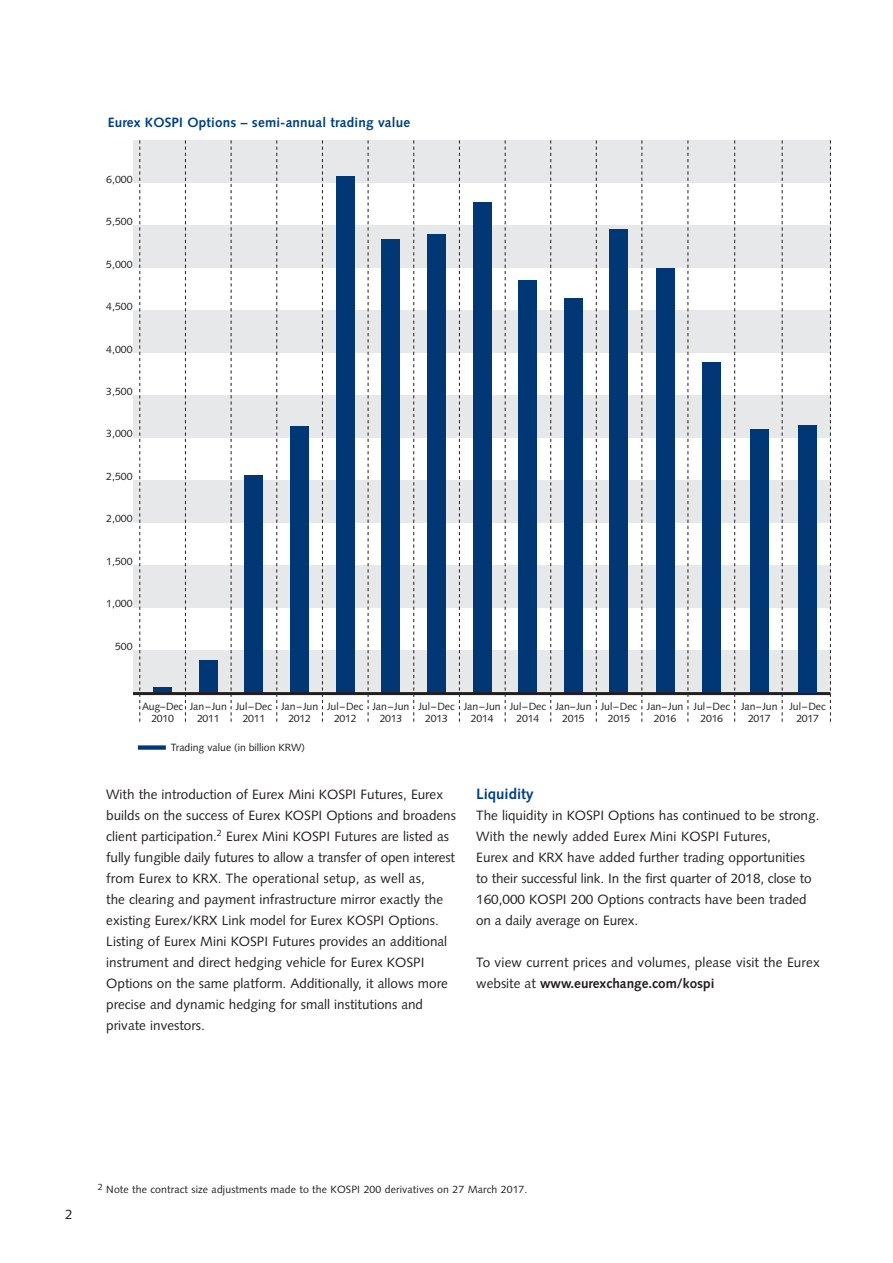
<style>
.page{position:relative;width:893px;height:1263px;background:#fff}
.page>*{position:absolute;margin:0;border:0;box-sizing:border-box;transform-origin:0 0}
.t1{font:700 15px "Syntax";color:#014081}
.t2{font:13.5px/21px "Syntax";color:#231f20}
.t3{font:700 13.5px "Syntax";letter-spacing:.01em;color:#014081}
.t4{font:10.5px/12px "Syntax";color:#231f20;text-align:center}
.t5{font:10.5px/12px "Syntax";letter-spacing:-.025em;color:#231f20;text-align:center}
.s1{font-weight:700}
</style>
<div class="page">
<div style="left:133px;top:395px;width:697px;height:43px;background:#e7e8e9"></div>
<div style="left:133px;top:480px;width:697px;height:43px;background:#e7e8e9"></div>
<div style="left:133px;top:565px;width:697px;height:43px;background:#e7e8e9"></div>
<div style="left:133px;top:650px;width:697px;height:42px;background:#e7e8e9"></div>
<div style="left:133px;top:310px;width:697px;height:43px;background:#e7e8e9"></div>
<div style="left:133px;top:225px;width:697px;height:43px;background:#e7e8e9"></div>
<div style="left:133px;top:140px;width:697px;height:43px;background:#e7e8e9"></div>
<div style="left:140px;top:745px;width:24px;height:5px;background:#013775"></div>
<div style="left:153px;top:687px;width:18px;height:5px;background:#013775"></div>
<div style="left:199px;top:660px;width:18px;height:33px;background:#013775"></div>
<div style="left:245px;top:475px;width:18px;height:218px;background:#013775"></div>
<div style="left:290px;top:426px;width:18px;height:267px;background:#013775"></div>
<div style="left:336px;top:176px;width:18px;height:517px;background:#013775"></div>
<div style="left:382px;top:239px;width:18px;height:454px;background:#013775"></div>
<div style="left:427px;top:234px;width:18px;height:459px;background:#013775"></div>
<div style="left:473px;top:202px;width:18px;height:491px;background:#013775"></div>
<div style="left:519px;top:280px;width:18px;height:413px;background:#013775"></div>
<div style="left:564px;top:298px;width:18px;height:395px;background:#013775"></div>
<div style="left:610px;top:229px;width:18px;height:464px;background:#013775"></div>
<div style="left:656px;top:268px;width:18px;height:425px;background:#013775"></div>
<svg style="left:139px;top:140px;width:1px;height:582px"></svg>
<svg style="left:505px;top:140px;width:1px;height:582px"></svg>
<svg style="left:550px;top:140px;width:1px;height:582px"></svg>
<svg style="left:185px;top:140px;width:1px;height:582px"></svg>
<svg style="left:231px;top:140px;width:1px;height:582px"></svg>
<svg style="left:276px;top:140px;width:1px;height:582px"></svg>
<svg style="left:322px;top:140px;width:1px;height:582px"></svg>
<svg style="left:368px;top:140px;width:1px;height:582px"></svg>
<svg style="left:413px;top:140px;width:1px;height:582px"></svg>
<svg style="left:459px;top:140px;width:1px;height:582px"></svg>
<svg style="left:596px;top:140px;width:1px;height:582px"></svg>
<svg style="left:641px;top:140px;width:1px;height:582px"></svg>
<svg style="left:687px;top:140px;width:1px;height:582px"></svg>
<svg style="left:734px;top:140px;width:1px;height:582px"></svg>
<div style="left:703px;top:362px;width:18px;height:331px;background:#013775"></div>
<div style="left:750px;top:429px;width:18px;height:264px;background:#013775"></div>
<hr style="left:133px;top:692px;width:697px;height:3px;background:#231f20">
<svg style="left:782px;top:140px;width:1px;height:582px"></svg>
<div style="left:798px;top:425px;width:18px;height:268px;background:#013775"></div>
<svg style="left:830px;top:140px;width:1px;height:582px"></svg>
<p class="t3" style="left:108px;top:117px;width:304px">Eurex KOSPI Options – semi-annual trading value</p>
<p class="t4" style="left:106px;top:174px;width:28px">6,000</p>
<p class="t4" style="left:106px;top:216px;width:28px">5,500</p>
<p class="t4" style="left:106px;top:259px;width:28px">5,000</p>
<p class="t4" style="left:106px;top:301px;width:28px">4,500</p>
<p class="t4" style="left:106px;top:344px;width:28px">4,000</p>
<p class="t4" style="left:106px;top:386px;width:28px">3,500</p>
<p class="t4" style="left:106px;top:429px;width:28px">3,000</p>
<p class="t4" style="left:106px;top:471px;width:28px">2,500</p>
<p class="t4" style="left:106px;top:514px;width:28px">2,000</p>
<p class="t4" style="left:106px;top:556px;width:28px">1,500</p>
<p class="t4" style="left:106px;top:599px;width:28px">1,000</p>
<p class="t4" style="left:115px;top:641px;width:19px">500</p>
<p class="t5" style="left:142px;top:701px;width:42px">Aug–Dec<br>2010</p>
<p class="t4" style="left:190px;top:701px;width:39px">Jan–Jun<br>2011</p>
<p class="t4" style="left:236px;top:701px;width:38px">Jul–Dec<br>2011</p>
<p class="t4" style="left:281px;top:701px;width:39px">Jan–Jun<br>2012</p>
<p class="t4" style="left:327px;top:701px;width:38px">Jul–Dec<br>2012</p>
<p class="t4" style="left:372px;top:701px;width:39px">Jan–Jun<br>2013</p>
<p class="t4" style="left:418px;top:701px;width:38px">Jul–Dec<br>2013</p>
<p class="t4" style="left:464px;top:701px;width:39px">Jan–Jun<br>2014</p>
<p class="t4" style="left:510px;top:701px;width:38px">Jul–Dec<br>2014</p>
<p class="t4" style="left:555px;top:701px;width:38px">Jan–Jun<br>2015</p>
<p class="t4" style="left:601px;top:701px;width:38px">Jul–Dec<br>2015</p>
<p class="t4" style="left:647px;top:701px;width:38px">Jan–Jun<br>2016</p>
<p class="t4" style="left:694px;top:701px;width:38px">Jul–Dec<br>2016</p>
<p class="t4" style="left:741px;top:701px;width:38px">Jan–Jun<br>2017</p>
<p class="t4" style="left:789px;top:701px;width:38px">Jul–Dec<br>2017</p>
<p class="t4" style="left:171px;top:742px;width:136px">Trading value (in billion KRW)</p>
<p class="t2" style="left:106px;top:785px;width:351px">With the introduction of Eurex Mini KOSPI Futures, Eurex builds on the success of Eurex KOSPI Options and broadens client participation.<sup>2</sup> Eurex Mini KOSPI Futures are listed as fully fungible daily futures to allow a transfer of open interest from Eurex to KRX. The operational setup, as well as,<br>the clearing and payment infrastructure mirror exactly the existing Eurex/KRX Link model for Eurex KOSPI Options.<br>Listing of Eurex Mini KOSPI Futures provides an additional instrument and direct hedging vehicle for Eurex KOSPI Options on the same platform. Additionally, it allows more precise and dynamic hedging for small institutions and private investors.</p>
<p class="t1" style="left:476px;top:788px;width:59px">Liquidity</p>
<p class="t2" style="left:476px;top:806px;width:345px">The liquidity in KOSPI Options has continued to be strong.<br>With the newly added Eurex Mini KOSPI Futures,<br>Eurex and KRX have added further trading opportunities to their successful link. In the first quarter of 2018, close to 160,000 KOSPI 200 Options contracts have been traded on a daily average on Eurex.</p>
<p class="t2" style="left:476px;top:953px;width:345px">To view current prices and volumes, please visit the Eurex website at <span class="s1">www.eurexchange.com/kospi</span></p>
<p class="t2" style="left:65px;top:1205px;width:9px">2</p>
<p class="t4" style="left:98px;top:1184px;width:431px"><sup>2</sup> Note the contract size adjustments made to the KOSPI 200 derivatives on 27 March 2017.</p>
</div>
